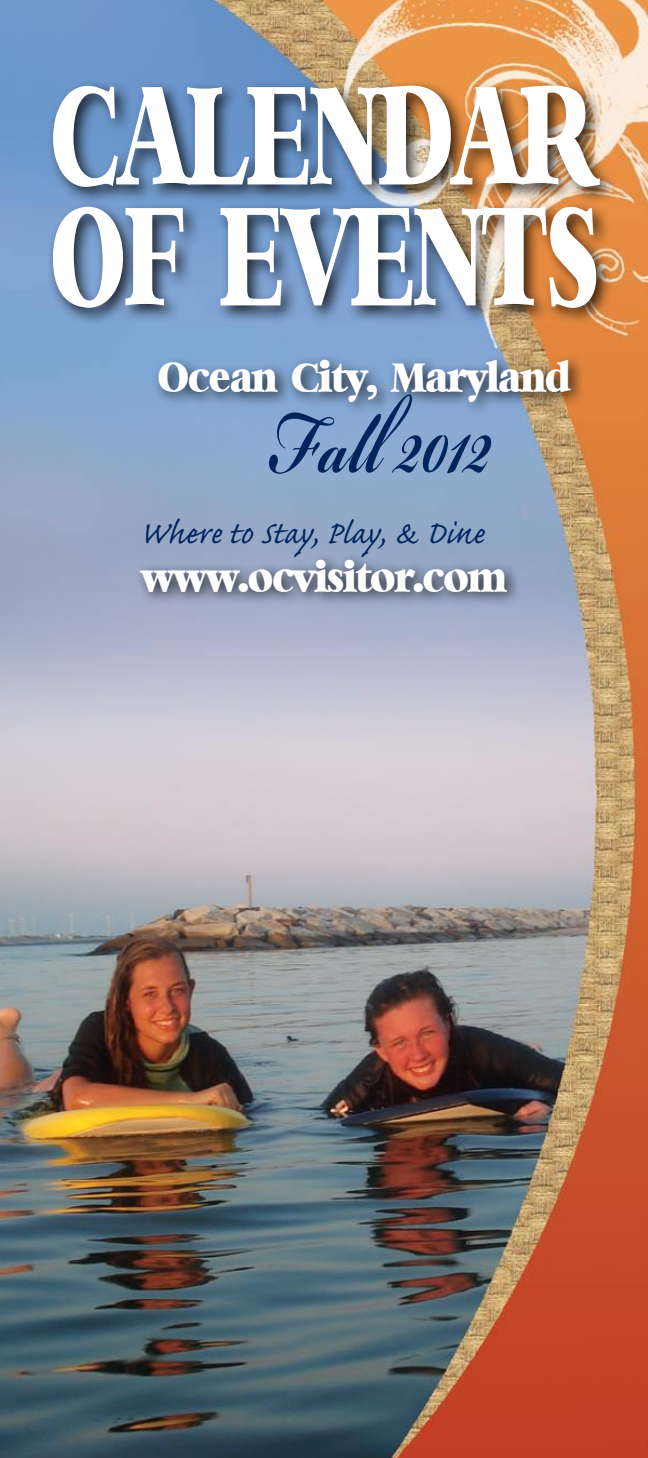
<style>
.page{position:relative;width:648px;height:1458px;background:#fff}
.page>*{position:absolute;margin:0;border:0;box-sizing:border-box;transform-origin:0 0}
.t1{font:700 135px/121px "Bambi";color:#fff;scale:.6 1}
.t2{font:700 135px "Bickham Script Pro";letter-spacing:.01em;color:#00245d;scale:.6 1}
.t3{font:700 40.5px "Bambi";letter-spacing:-.025em;color:#fff;scale:.83 1}
.t4{font:40.5px "Caflisch Script Pro";color:#00245d}
</style>
<div class="page">
<img style="left:0;top:0;width:648px;height:1458px">
<div style="left:151px;top:353px;width:497px;height:126px;background:#000;opacity:.75"></div>
<div style="left:45px;top:79px;width:603px;height:301px;background:#000;opacity:.75"></div>
<div style="left:132px;top:552px;width:516px;height:126px;background:#000;opacity:.75"></div>
<h1 class="t1" style="left:51px;top:90px;width:915px">CALENDAR<br>OF EVENTS</h1>
<p class="t3" style="left:158px;top:360px;width:499px">Ocean City, Maryland</p>
<h1 class="t2" style="left:267px;top:346px;width:373px">Fall2012</h1>
<p class="t4" style="left:140px;top:513px;width:345px">Where to Stay, Play, &amp; Dine</p>
<p class="t3" style="left:141px;top:559px;width:442px">www.ocvisitor.com</p>
</div>
